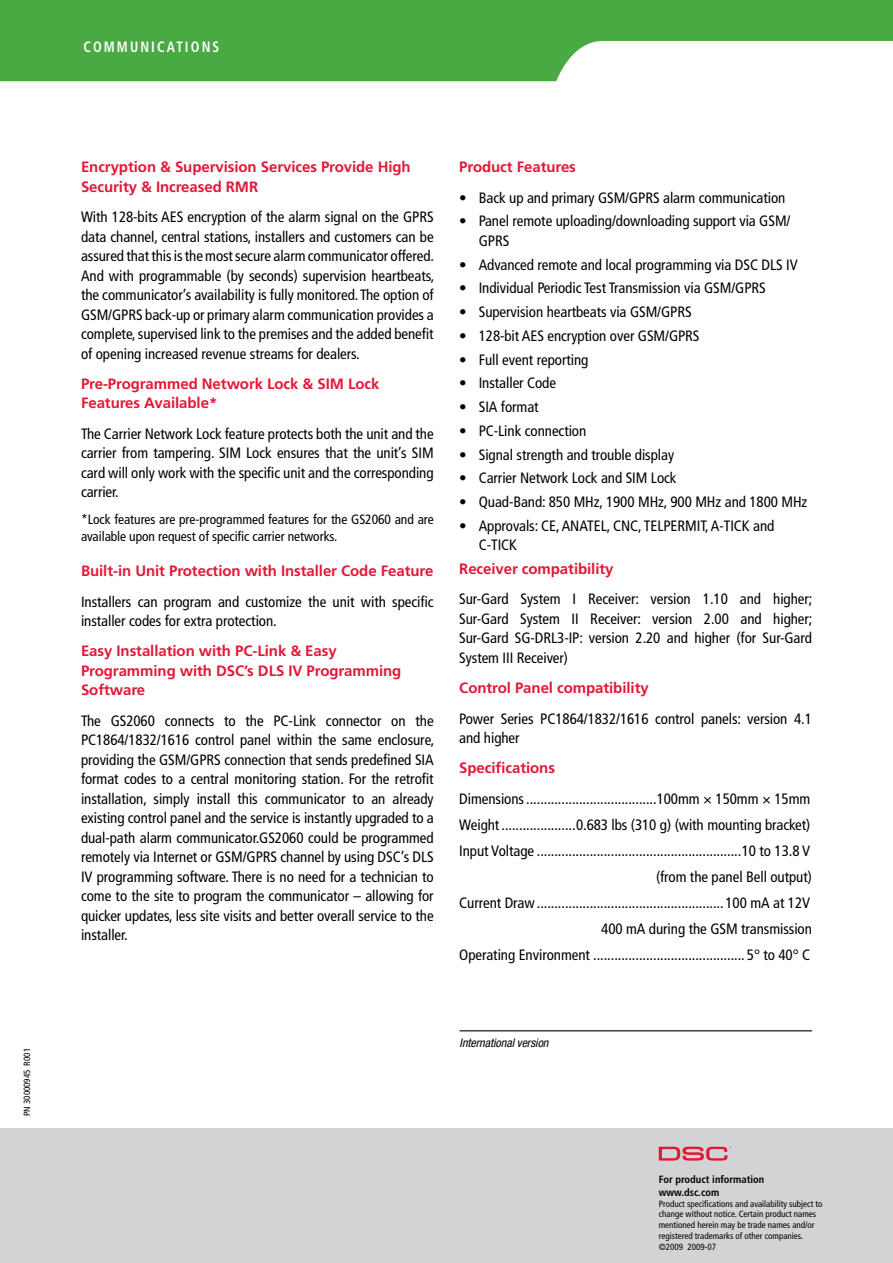
<style>
.page{position:relative;width:893px;height:1263px;background:#fff}
.page>*{position:absolute;margin:0;border:0;box-sizing:border-box;transform-origin:0 0}
.t1{font:condensed 15px/19.5px "Frutiger LT Std";letter-spacing:-.005em;color:#000}
.t2{font:700 15px/19.5px "Frutiger LT Std";letter-spacing:-.005em;color:#e31837}
.t3{font:700 condensed 15px "Frutiger LT Std";letter-spacing:.155em;color:#fff;scale:.9 1}
.t4{font:condensed 13.5px/16.2px "Frutiger LT Std";letter-spacing:-.005em;color:#000}
.t5{font:italic condensed 12px "Helvetica Neue LT Std";letter-spacing:-.005em;color:#000}
.t6{font:700 condensed 10.5px/12.6px "Frutiger LT Std";color:#000}
.t7{font:condensed 9px/10.8px "Frutiger LT Std";color:#000}
</style>
<div class="page">
<svg style="left:0;top:0;width:893px;height:81px;fill:#49a942"></svg>
<div style="left:0;top:1128px;width:893px;height:135px;background:#d1d3d4"></div>
<svg style="left:659px;top:1146px;width:72px;height:14px"></svg>
<hr style="left:460px;top:1030px;width:352px;height:1px;background:#000">
<p class="t7" style="left:22px;top:1116px;width:69px;rotate:-90deg">PN 30000945 R001</p>
<p class="t3" style="left:83px;top:38px;width:152px">COMMUNICATIONS</p>
<p class="t2" style="left:81px;top:157px;width:331px">Encryption &amp; Supervision Services Provide High<br>Security &amp; Increased RMR</p>
<p class="t1" style="left:81px;top:207px;width:355px;text-align:justify">With 128-bits AES encryption of the alarm signal on the GPRS data channel, central stations, installers and customers can be assured that this is the most secure alarm communicator offered.<br>And with programmable (by seconds) supervision heartbeats, the communicator’s availability is fully monitored. The option of GSM/GPRS back-up or primary alarm communication provides a complete, supervised link to the premises and the added benefit of opening increased revenue streams for dealers.</p>
<p class="t2" style="left:81px;top:374px;width:300px">Pre-Programmed Network Lock &amp; SIM Lock<br>Features Available*</p>
<p class="t1" style="left:81px;top:424px;width:354px;text-align:justify">The Carrier Network Lock feature protects both the unit and the carrier from tampering. SIM Lock ensures that the unit’s SIM card will only work with the specific unit and the corresponding carrier.</p>
<p class="t4" style="left:81px;top:512px;width:354px">*Lock features are pre-programmed features for the GS2060 and are available upon request of specific carrier networks.</p>
<p class="t2" style="left:81px;top:561px;width:354px">Built-in Unit Protection with Installer Code Feature</p>
<p class="t1" style="left:81px;top:592px;width:354px">Installers can program and customize the unit with specific installer codes for extra protection.</p>
<p class="t2" style="left:81px;top:641px;width:322px">Easy Installation with PC-Link &amp; Easy<br>Programming with DSC’s DLS IV Programming<br>Software</p>
<p class="t1" style="left:81px;top:711px;width:355px;text-align:justify">The GS2060 connects to the PC-Link connector on the PC1864/1832/1616 control panel within the same enclosure, providing the GSM/GPRS connection that sends predefined SIA format codes to a central monitoring station. For the retrofit installation, simply install this communicator to an already existing control panel and the service is instantly upgraded to a dual-path alarm communicator.GS2060 could be programmed remotely via Internet or GSM/GPRS channel by using DSC’s DLS IV programming software. There is no need for a technician to come to the site to program the communicator – allowing for quicker updates, less site visits and better overall service to the installer.</p>
<p class="t2" style="left:459px;top:157px;width:118px">Product Features</p>
<p class="t1" style="left:459px;top:188px;width:328px">• Back up and primary GSM/GPRS alarm communication</p>
<p class="t1" style="left:479px;top:212px;width:313px;text-indent:-20px">• Panel remote uploading/downloading support via GSM/<br>GPRS</p>
<p class="t1" style="left:459px;top:255px;width:340px">• Advanced remote and local programming via DSC DLS IV</p>
<p class="t1" style="left:459px;top:279px;width:308px">• Individual Periodic Test Transmission via GSM/GPRS</p>
<p class="t1" style="left:459px;top:302px;width:234px">• Supervision heartbeats via GSM/GPRS</p>
<p class="t1" style="left:459px;top:326px;width:242px">• 128-bit AES encryption over GSM/GPRS</p>
<p class="t1" style="left:459px;top:350px;width:131px">• Full event reporting</p>
<p class="t1" style="left:459px;top:374px;width:98px">• Installer Code</p>
<p class="t1" style="left:459px;top:397px;width:81px">• SIA format</p>
<p class="t1" style="left:459px;top:421px;width:129px">• PC-Link connection</p>
<p class="t1" style="left:459px;top:445px;width:216px">• Signal strength and trouble display</p>
<p class="t1" style="left:459px;top:469px;width:219px">• Carrier Network Lock and SIM Lock</p>
<p class="t1" style="left:459px;top:492px;width:350px">• Quad-Band: 850 MHz, 1900 MHz, 900 MHz and 1800 MHz</p>
<p class="t1" style="left:479px;top:516px;width:297px;text-indent:-20px">• Approvals: CE, ANATEL, CNC, TELPERMIT, A-TICK and<br>C-TICK</p>
<p class="t2" style="left:459px;top:559px;width:156px">Receiver compatibility</p>
<p class="t1" style="left:459px;top:590px;width:355px;text-align:justify">Sur-Gard System I Receiver: version 1.10 and higher; Sur-Gard System II Receiver: version 2.00 and higher; Sur-Gard SG-DRL3-IP: version 2.20 and higher (for Sur-Gard System III Receiver)</p>
<p class="t2" style="left:459px;top:678px;width:191px">Control Panel compatibility</p>
<p class="t1" style="left:459px;top:709px;width:354px">Power Series PC1864/1832/1616 control panels: version 4.1 and higher</p>
<p class="t2" style="left:459px;top:758px;width:97px">Specifications</p>
<p class="t1" style="left:459px;top:786px;width:354px;line-height:26px;text-align:right">Dimensions.....................................100mm × 150mm × 15mm Weight.....................0.683 lbs (310 g) (with mounting bracket)<br>Input Voltage ..........................................................10 to 13.8 V (from the panel Bell output)<br>Current Draw.....................................................100 mA at 12V 400 mA during the GSM transmission<br>Operating Environment ........................................... 5° to 40° C</p>
<p class="t5" style="left:460px;top:1035px;width:90px">International version</p>
<p class="t6" style="left:659px;top:1173px;width:107px">For product information www.dsc.com</p>
<p class="t7" style="left:659px;top:1198px;width:165px">Product specifications and availability subject to change without notice. Certain product names mentioned herein may be trade names and/or registered trademarks of other companies. ©2009 2009-07</p>
</div>
